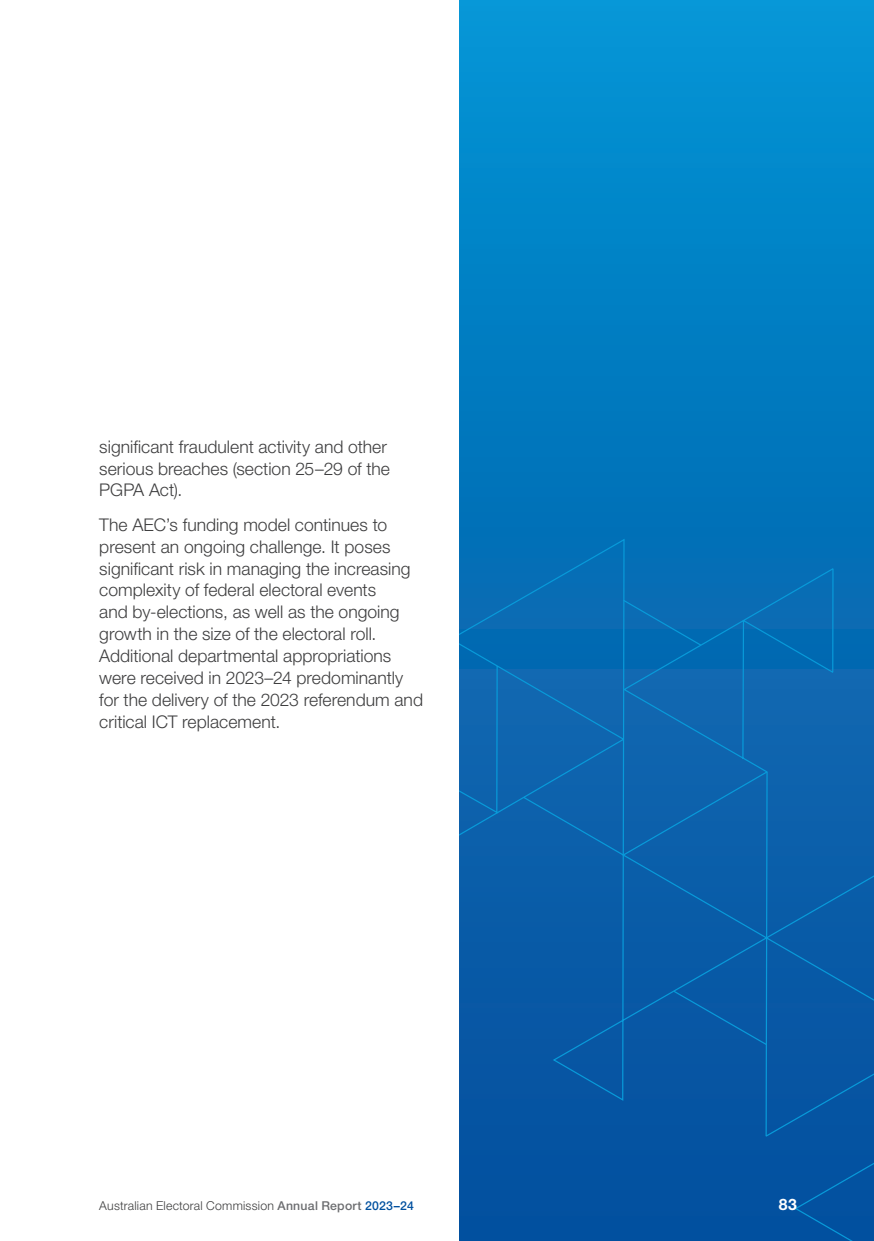
<style>
.page{position:relative;width:874px;height:1241px;background:#fff}
.page>*{position:absolute;margin:0;border:0;box-sizing:border-box;transform-origin:0 0}
.Body_text{font:300 17.5px/21.9px "Helvetica Neue LT Std";color:#3e3e3f}
.t1{font:700 15.75px "Helvetica Neue LT Std";color:#fff}
.t2{font:300 12.25px "Helvetica Neue LT Std";letter-spacing:.02em;color:#3e3e3f}
.s1{font-weight:500;color:#6c6d70}
.s2{font-weight:500;color:#01509f}
</style>
<div class="page">
<svg style="left:459px;top:0;width:414px;height:537px"></svg>
<svg style="left:459px;top:537px;width:414px;height:703px"></svg>
<svg style="left:621px;top:566px;width:252px;height:571px"></svg>
<svg style="left:621px;top:598px;width:146px;height:448px"></svg>
<div style="left:621px;top:770px;width:147px;height:86px;background:#0d61ac"></div>
<p class="Body_text" style="left:99px;top:435px;width:292px">significant fraudulent activity and other serious breaches (section 25–29 of the<br>PGPA Act).</p>
<p class="Body_text" style="left:99px;top:513px;width:325px">The AEC’s funding model continues to present an ongoing challenge. It poses significant risk in managing the increasing complexity of federal electoral events<br>and by‑elections, as well as the ongoing growth in the size of the electoral roll.<br>Additional departmental appropriations were received in 2023–24 predominantly for the delivery of the 2023 referendum and critical ICT replacement.</p>
<p class="t2" style="left:99px;top:1197px;width:316px">Australian Electoral Commission <span class="s1">Annual Report</span> <span class="s2">2023–24</span></p>
<p class="t1" style="left:778px;top:1194px;width:20px">83</p>
</div>
